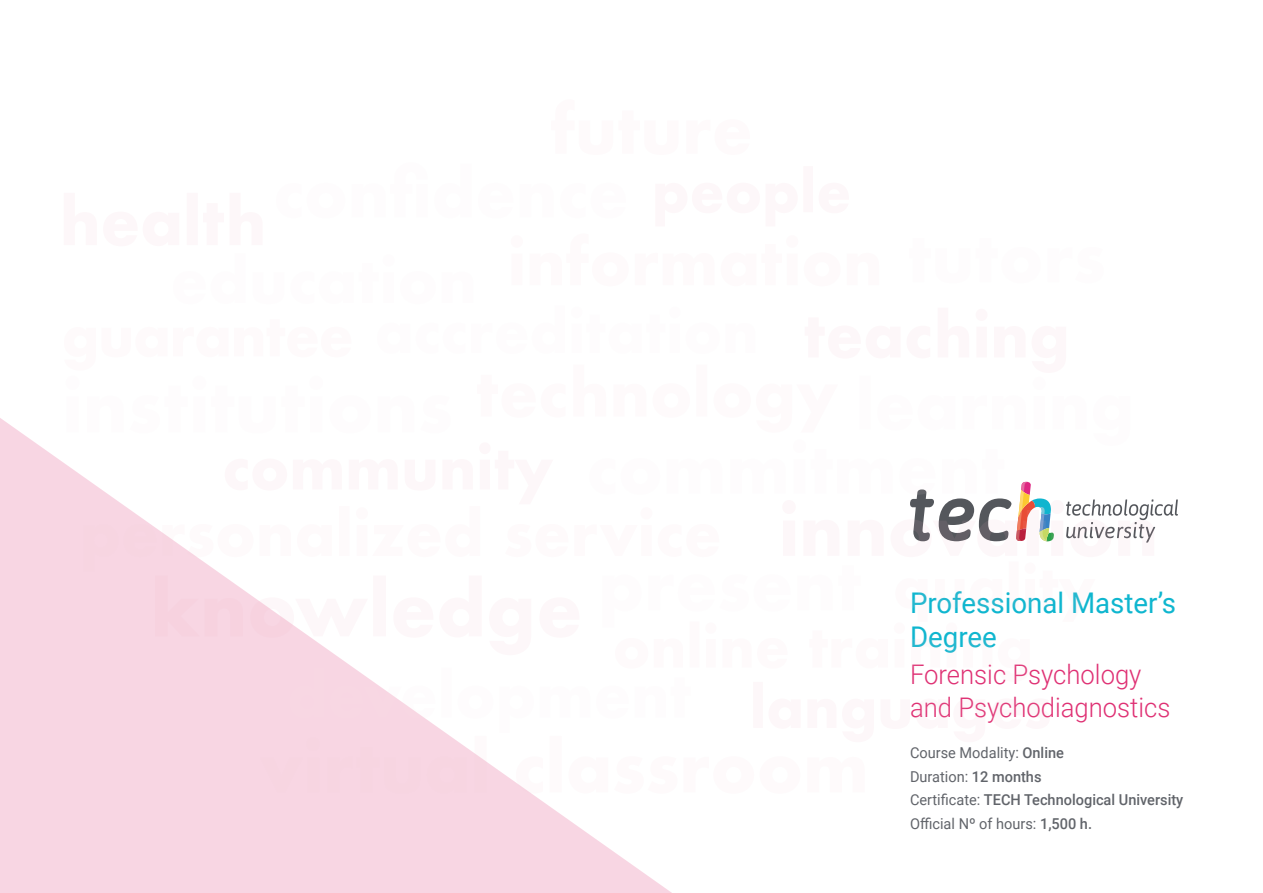
<style>
.page{position:relative;width:1263px;height:893px;background:#fff}
.page>*{position:absolute;margin:0;border:0;box-sizing:border-box;transform-origin:0 0}
.t1{font:28.5px/34.2px "Roboto";color:#0fb6cf}
.t2{font:300 27px/33px "Roboto";color:#df3174;scale:.95 1}
.t3{font:15px/23.7px "Roboto";color:#61646a}
.s1{font-weight:500}
</style>
<div class="page">
<svg style="left:0;top:418px;width:672px;height:475px;background:#f8d9e5"></svg>
<svg style="left:64px;top:418px;width:1114px;height:376px"></svg>
<h1 class="t1" style="left:910px;top:584px;width:268px">Professional Master’s<br>Degree</h1>
<h2 class="t2" style="left:910px;top:657px;width:276px">Forensic Psychology and Psychodiagnostics</h2>
<p class="t3" style="left:910px;top:740px;width:275px">Course Modality: <span class="s1">Online<br></span>Duration: <span class="s1">12 months<br></span>Certificate: <span class="s1">TECH Technological University<br></span>Official Nº of hours: <span class="s1">1,500 h.</span></p>
</div>
